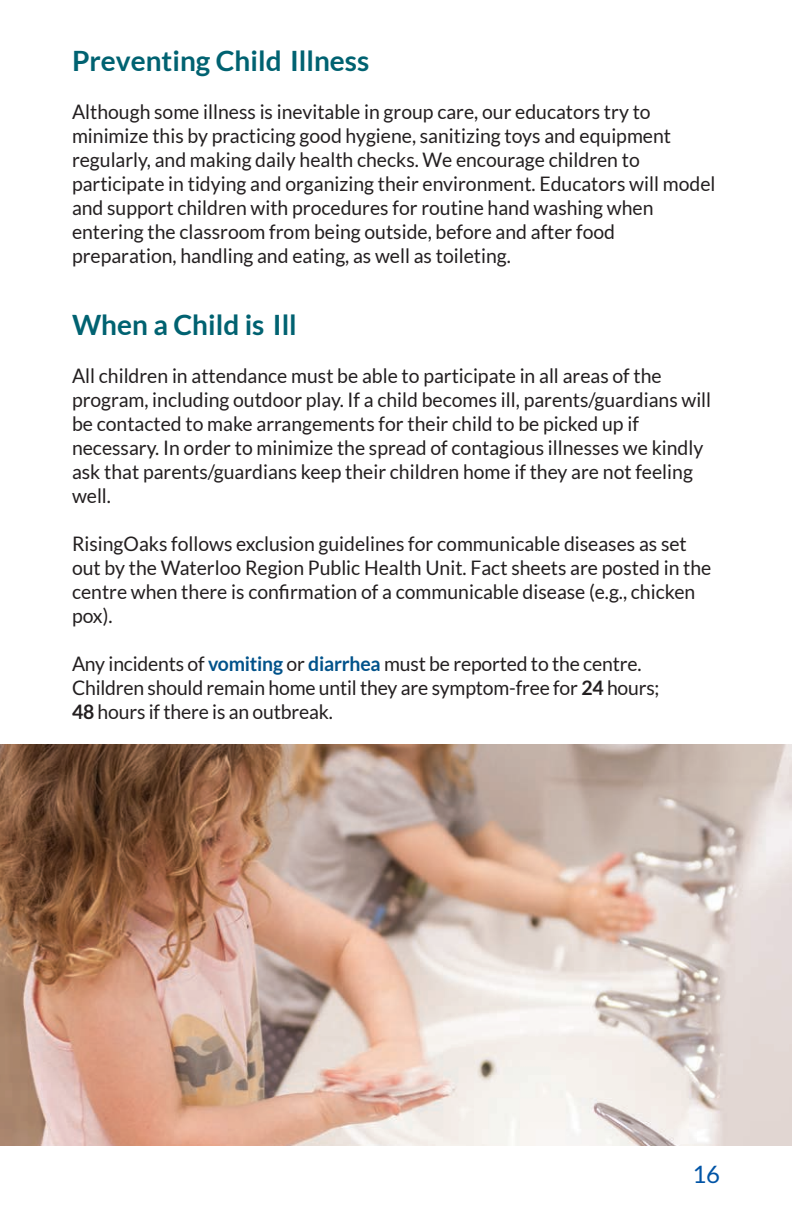
<style>
.page{position:relative;width:792px;height:1224px;background:#fff}
.page>*{position:absolute;margin:0;border:0;box-sizing:border-box;transform-origin:0 0}
.t1{font:700 28px "Lato";color:#006271}
.t2{font:24px "Lato";color:#0154a6}
.t3{font:20px/24px "Lato";color:#231f20}
.s1{font-weight:700;color:#01528a}
.s2{font-weight:700}
</style>
<div class="page">
<img style="left:0;top:745px;width:792px;height:401px">
<h3 class="t1" style="left:72px;top:45px;width:299px">Preventing Child Illness</h3>
<p class="t3" style="left:72px;top:100px;width:645px">Although some illness is inevitable in group care, our educators try to minimize this by practicing good hygiene, sanitizing toys and equipment regularly, and making daily health checks. We encourage children to participate in tidying and organizing their environment. Educators will model and support children with procedures for routine hand washing when entering the classroom from being outside, before and after food preparation, handling and eating, as well as toileting.</p>
<h3 class="t1" style="left:72px;top:309px;width:226px">When a Child is Ill</h3>
<p class="t3" style="left:72px;top:364px;width:641px">All children in attendance must be able to participate in all areas of the program, including outdoor play. If a child becomes ill, parents/guardians will be contacted to make arrangements for their child to be picked up if necessary. In order to minimize the spread of contagious illnesses we kindly ask that parents/guardians keep their children home if they are not feeling well.</p>
<p class="t3" style="left:72px;top:532px;width:641px">RisingOaks follows exclusion guidelines for communicable diseases as set out by the Waterloo Region Public Health Unit. Fact sheets are posted in the centre when there is confirmation of a communicable disease (e.g., chicken pox).</p>
<p class="t3" style="left:72px;top:652px;width:589px">Any incidents of <span class="s1">vomiting</span> or <span class="s1">diarrhea</span> must be reported to the centre.<br>Children should remain home until they are symptom-free for <span class="s2">24</span> hours;<br><span class="s2">48</span> hours if there is an outbreak.</p>
<p class="t2" style="left:692px;top:1161px;width:29px">16</p>
</div>
